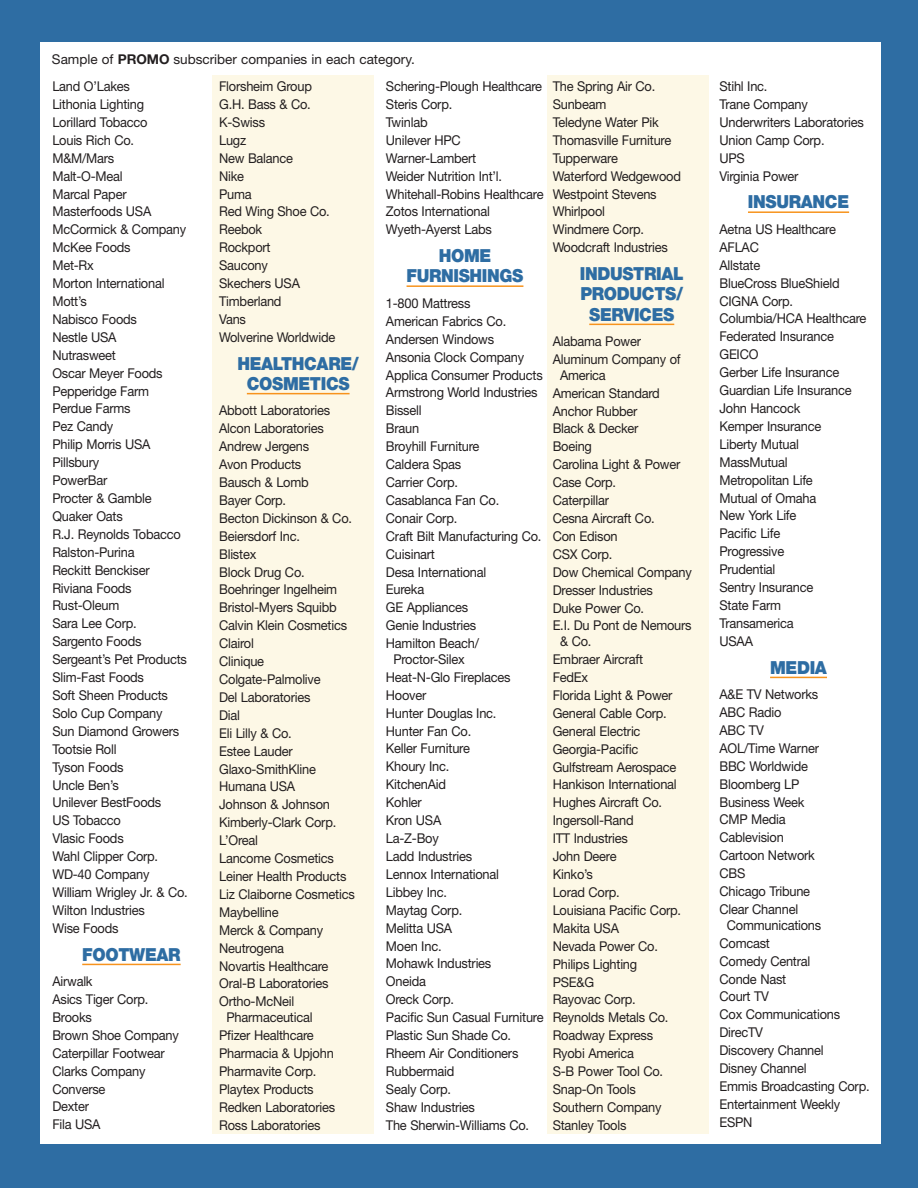
<style>
.page{position:relative;width:918px;height:1188px;background:#2e6da3}
.page>*{position:absolute;margin:0;border:0;box-sizing:border-box;transform-origin:0 0}
.t1{font:900 18px/20.2px "Helvetica Neue";letter-spacing:-.02em;color:#2e6da3;text-align:center;scale:.93 1}
.t2{font:13.5px/17.9px "Helvetica Neue";letter-spacing:-.015em;color:#231f20;scale:.95 1}
.t3{font:13.5px/27.5px "Helvetica Neue";letter-spacing:-.015em;color:#231f20}
.s1{font-weight:700}
</style>
<div class="page">
<div style="left:40px;top:43px;width:841px;height:1101px;background:#fff"></div>
<div style="left:212px;top:75px;width:162px;height:1059px;background:#fdf8e6"></div>
<div style="left:547px;top:75px;width:162px;height:1059px;background:#fdf8e6"></div>
<hr style="left:82px;top:964px;width:99px;height:1px;background:#f7931d">
<hr style="left:247px;top:393px;width:103px;height:1px;background:#f7931d">
<hr style="left:407px;top:285px;width:116px;height:2px;background:#f7931d">
<hr style="left:589px;top:324px;width:85px;height:1px;background:#f7931d">
<hr style="left:748px;top:211px;width:101px;height:2px;background:#f7931d">
<hr style="left:770px;top:677px;width:57px;height:1px;background:#f7931d">
<p class="t3" style="left:52px;top:46px;width:364px">Sample of <span class="s1">PROMO</span> subscriber companies in each category.<br>Land O’Lakes</p>
<p class="t2" style="left:52px;top:97px;width:144px">Lithonia Lighting<br>Lorillard Tobacco<br>Louis Rich Co.<br>M&amp;M/Mars<br>Malt-O-Meal<br>Marcal Paper<br>Masterfoods USA<br>McCormick &amp; Company<br>McKee Foods<br>Met-Rx<br>Morton International<br>Mott’s<br>Nabisco Foods<br>Nestle USA<br>Nutrasweet<br>Oscar Meyer Foods<br>Pepperidge Farm<br>Perdue Farms<br>Pez Candy<br>Philip Morris USA<br>Pillsbury<br>PowerBar<br>Procter &amp; Gamble<br>Quaker Oats<br>R.J. Reynolds Tobacco<br>Ralston-Purina<br>Reckitt Benckiser<br>Riviana Foods<br>Rust-Oleum<br>Sara Lee Corp.<br>Sargento Foods<br>Sergeant’s Pet Products<br>Slim-Fast Foods<br>Soft Sheen Products<br>Solo Cup Company<br>Sun Diamond Growers<br>Tootsie Roll<br>Tyson Foods<br>Uncle Ben’s<br>Unilever BestFoods<br>US Tobacco<br>Vlasic Foods<br>Wahl Clipper Corp.<br>WD-40 Company<br>William Wrigley Jr. &amp; Co.<br>Wilton Industries<br>Wise Foods</p>
<h1 class="t1" style="left:82px;top:946px;width:107px">FOOTWEAR</h1>
<p class="t2" style="left:52px;top:974px;width:135px">Airwalk<br>Asics Tiger Corp.<br>Brooks<br>Brown Shoe Company<br>Caterpillar Footwear<br>Clarks Company<br>Converse<br>Dexter<br>Fila USA</p>
<p class="t2" style="left:219px;top:79px;width:124px">Florsheim Group<br>G.H. Bass &amp; Co.<br>K-Swiss<br>Lugz<br>New Balance<br>Nike<br>Puma<br>Red Wing Shoe Co.<br>Reebok<br>Rockport<br>Saucony<br>Skechers USA<br>Timberland<br>Vans<br>Wolverine Worldwide</p>
<h1 class="t1" style="left:237px;top:355px;width:132px">HEALTHCARE/<br>COSMETICS</h1>
<p class="t2" style="left:219px;top:403px;width:144px">Abbott Laboratories<br>Alcon Laboratories<br>Andrew Jergens<br>Avon Products<br>Bausch &amp; Lomb<br>Bayer Corp.<br>Becton Dickinson &amp; Co.<br>Beiersdorf Inc.<br>Blistex<br>Block Drug Co.<br>Boehringer Ingelheim<br>Bristol-Myers Squibb<br>Calvin Klein Cosmetics<br>Clairol<br>Clinique<br>Colgate-Palmolive<br>Del Laboratories<br>Dial<br>Eli Lilly &amp; Co.<br>Estee Lauder<br>Glaxo-SmithKline<br>Humana USA<br>Johnson &amp; Johnson<br>Kimberly-Clark Corp.<br>L’Oreal<br>Lancome Cosmetics<br>Leiner Health Products<br>Liz Claiborne Cosmetics<br>Maybelline<br>Merck &amp; Company<br>Neutrogena<br>Novartis Healthcare<br>Oral-B Laboratories<br>Ortho-McNeil</p>
<p class="t2" style="left:219px;top:1010px;width:124px;text-indent:7px">Pharmaceutical<br>Pfizer Healthcare<br>Pharmacia &amp; Upjohn<br>Pharmavite Corp.<br>Playtex Products<br>Redken Laboratories<br>Ross Laboratories</p>
<p class="t2" style="left:386px;top:79px;width:168px">Schering-Plough Healthcare<br>Steris Corp.<br>Twinlab<br>Unilever HPC<br>Warner-Lambert<br>Weider Nutrition Int’l.<br>Whitehall-Robins Healthcare<br>Zotos International<br>Wyeth-Ayerst Labs</p>
<h1 class="t1" style="left:407px;top:247px;width:127px">HOME<br>FURNISHINGS</h1>
<p class="t2" style="left:386px;top:295px;width:167px">1-800 Mattress<br>American Fabrics Co.<br>Andersen Windows<br>Ansonia Clock Company<br>Applica Consumer Products<br>Armstrong World Industries<br>Bissell<br>Braun<br>Broyhill Furniture<br>Caldera Spas<br>Carrier Corp.<br>Casablanca Fan Co.<br>Conair Corp.<br>Craft Bilt Manufacturing Co.<br>Cuisinart<br>Desa International<br>Eureka<br>GE Appliances<br>Genie Industries<br>Hamilton Beach/</p>
<p class="t2" style="left:386px;top:652px;width:167px;text-indent:7px">Proctor-Silex<br>Heat-N-Glo Fireplaces<br>Hoover<br>Hunter Douglas Inc.<br>Hunter Fan Co.<br>Keller Furniture<br>Khoury Inc.<br>KitchenAid<br>Kohler<br>Kron USA<br>La-Z-Boy<br>Ladd Industries<br>Lennox International<br>Libbey Inc.<br>Maytag Corp.<br>Melitta USA<br>Moen Inc.<br>Mohawk Industries<br>Oneida<br>Oreck Corp.<br>Pacific Sun Casual Furniture<br>Plastic Sun Shade Co.<br>Rheem Air Conditioners<br>Rubbermaid<br>Sealy Corp.<br>Shaw Industries<br>The Sherwin-Williams Co.</p>
<p class="t2" style="left:553px;top:79px;width:137px">The Spring Air Co.<br>Sunbeam<br>Teledyne Water Pik<br>Thomasville Furniture<br>Tupperware<br>Waterford Wedgewood<br>Westpoint Stevens<br>Whirlpool<br>Windmere Corp.<br>Woodcraft Industries</p>
<h1 class="t1" style="left:580px;top:265px;width:113px">INDUSTRIAL<br>PRODUCTS/<br>SERVICES</h1>
<p class="t2" style="left:553px;top:334px;width:136px">Alabama Power<br>Aluminum Company of</p>
<p class="t2" style="left:553px;top:367px;width:148px;text-indent:7px">America<br>American Standard<br>Anchor Rubber<br>Black &amp; Decker<br>Boeing<br>Carolina Light &amp; Power<br>Case Corp.<br>Caterpillar<br>Cesna Aircraft Co.<br>Con Edison<br>CSX Corp.<br>Dow Chemical Company<br>Dresser Industries<br>Duke Power Co.<br>E.I. Du Pont de Nemours</p>
<p class="t2" style="left:553px;top:634px;width:137px;text-indent:7px">&amp; Co.<br>Embraer Aircraft<br>FedEx<br>Florida Light &amp; Power<br>General Cable Corp.<br>General Electric<br>Georgia-Pacific<br>Gulfstream Aerospace<br>Hankison International<br>Hughes Aircraft Co.<br>Ingersoll-Rand<br>ITT Industries<br>John Deere<br>Kinko’s<br>Lorad Corp.<br>Louisiana Pacific Corp.<br>Makita USA<br>Nevada Power Co.<br>Philips Lighting<br>PSE&amp;G<br>Rayovac Corp.<br>Reynolds Metals Co.<br>Roadway Express<br>Ryobi America<br>S-B Power Tool Co.<br>Snap-On Tools<br>Southern Company<br>Stanley Tools</p>
<p class="t2" style="left:719px;top:79px;width:153px">Stihl Inc.<br>Trane Company<br>Underwriters Laboratories<br>Union Camp Corp.<br>UPS<br>Virginia Power</p>
<h1 class="t1" style="left:748px;top:193px;width:110px">INSURANCE</h1>
<p class="t2" style="left:719px;top:221px;width:156px">Aetna US Healthcare<br>AFLAC<br>Allstate<br>BlueCross BlueShield<br>CIGNA Corp.<br>Columbia/HCA Healthcare<br>Federated Insurance<br>GEICO<br>Gerber Life Insurance<br>Guardian Life Insurance<br>John Hancock<br>Kemper Insurance<br>Liberty Mutual<br>MassMutual<br>Metropolitan Life<br>Mutual of Omaha<br>New York Life<br>Pacific Life<br>Progressive<br>Prudential<br>Sentry Insurance<br>State Farm<br>Transamerica<br>USAA</p>
<h1 class="t1" style="left:770px;top:659px;width:63px">MEDIA</h1>
<p class="t2" style="left:719px;top:687px;width:106px">A&amp;E TV Networks<br>ABC Radio<br>ABC TV<br>AOL/Time Warner<br>BBC Worldwide<br>Bloomberg LP<br>Business Week<br>CMP Media<br>Cablevision<br>Cartoon Network<br>CBS<br>Chicago Tribune<br>Clear Channel</p>
<p class="t2" style="left:719px;top:917px;width:160px;text-indent:7px">Communications<br>Comcast<br>Comedy Central<br>Conde Nast<br>Court TV<br>Cox Communications<br>DirecTV<br>Discovery Channel<br>Disney Channel<br>Emmis Broadcasting Corp.<br>Entertainment Weekly<br>ESPN</p>
</div>
